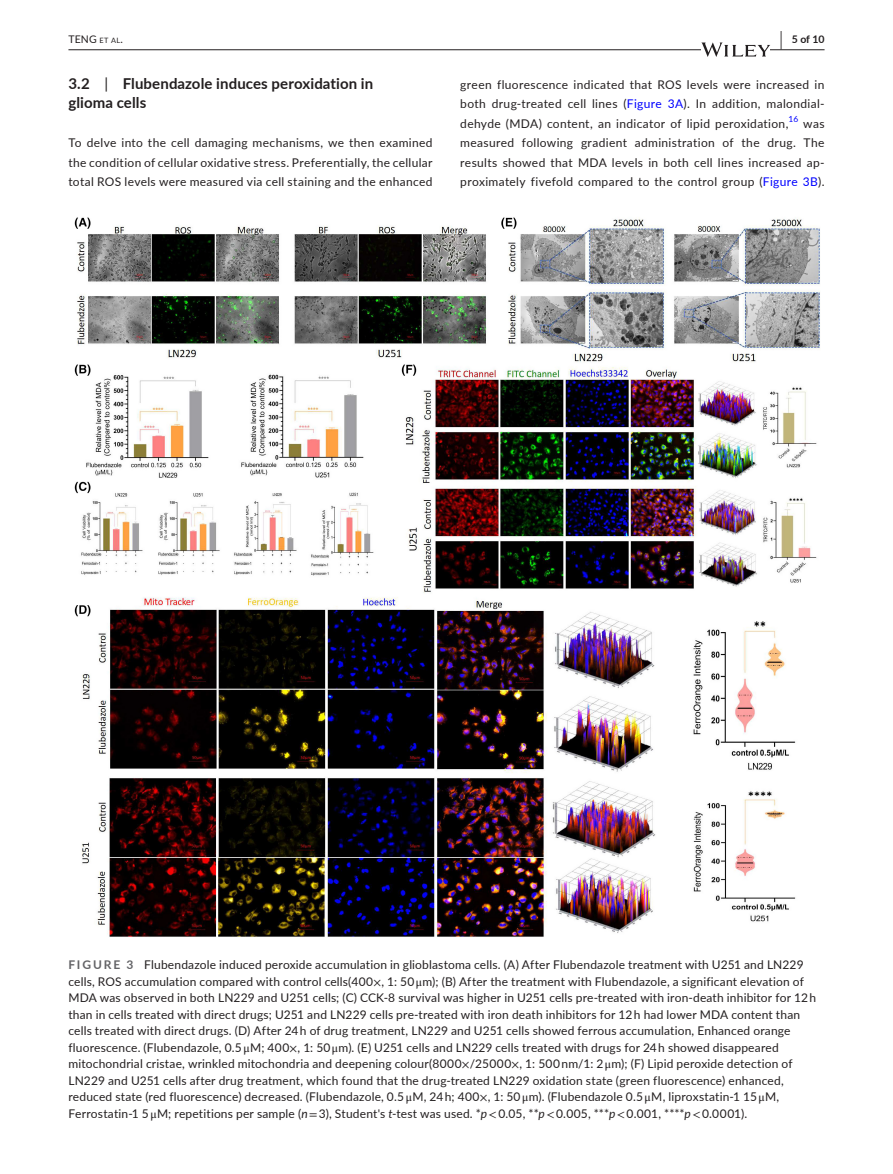
<style>
.page{position:relative;width:893px;height:1174px;background:#fff}
.page>*{position:absolute;margin:0;border:0;box-sizing:border-box;transform-origin:0 0}
.t1{font:700 15px/19.5px "Lato";letter-spacing:.01em;color:#231f20}
.t2{font:12px/16.5px "Lato";letter-spacing:.015em;color:#231f20;text-align:justify}
.t3{font:10.5px "Lato";color:#231f20}
.t4{font:700 10.5px "Lato";color:#231f20}
.t5{font:8.4px "Lato";color:#00f}
.s1{font-size:7.35px}
.s2{font-size:19.5px}
.s3{font-weight:400}
.s4{color:#00f}
.s5{font-weight:700;color:#636366}
.s6{font-family:"STIX"}
.s7{font-style:italic}
</style>
<div class="page">
<hr style="left:68px;top:49px;width:756px;height:1px;background:#231f20">
<svg style="left:701px;top:42px;width:69px;height:15px"></svg>
<img style="left:74px;top:217px;width:746px;height:720px">
<p class="t3" style="left:68px;top:31px;width:56px">TENG <span class="s1">et al</span>.</p>
<p class="t4" style="left:780px;top:31px;width:46px"><span class="s2">|</span> 5 of 10</p>
<p class="t1" style="left:68px;top:73px;width:306px">3.2 <span class="s3">|</span> Flubendazole induces peroxidation in glioma cells</p>
<p class="t2" style="left:68px;top:132px;width:366px;line-height:19.5px">To delve into the cell damaging mechanisms, we then examined the condition of cellular oxidative stress. Preferentially, the cellular total ROS levels were measured via cell staining and the enhanced</p>
<p class="t2" style="left:460px;top:74px;width:366px;line-height:19.5px">green fluorescence indicated that ROS levels were increased in both drug-treated cell lines (<span class="s4">Figure 3A</span>). In addition, malondial&shy;dehyde (MDA) content, an indicator of lipid peroxidation,</p>
<p class="t5" style="left:788px;top:113px;width:11px">16</p>
<p class="t2" style="left:460px;top:113px;width:366px;line-height:19.5px;text-indent:343px">was measured following gradient administration of the drug. The results showed that MDA levels in both cell lines increased ap&shy;proximately fivefold compared to the control group (<span class="s4">Figure 3B</span>).</p>
<p class="t2" style="left:68px;top:956px;width:749px;text-align:left"><span class="s5">FIGURE 3</span> Flubendazole induced peroxide accumulation in glioblastoma cells. (A) After Flubendazole treatment with U251 and LN229 cells, ROS accumulation compared with control cells(400<span class="s6">×</span>, 1: 50 <span class="s6">μ</span>m); (B) After the treatment with Flubendazole, a significant elevation of MDA was observed in both LN229 and U251 cells; (C) CCK-8 survival was higher in U251 cells pre-treated with iron-death inhibitor for 12 h than in cells treated with direct drugs; U251 and LN229 cells pre-treated with iron death inhibitors for 12 h had lower MDA content than cells treated with direct drugs. (D) After 24 h of drug treatment, LN229 and U251 cells showed ferrous accumulation, Enhanced orange fluorescence. (Flubendazole, 0.5 <span class="s6">μ</span>M; 400<span class="s6">×</span>, 1: 50 <span class="s6">μ</span>m). (E) U251 cells and LN229 cells treated with drugs for 24 h showed disappeared mitochondrial cristae, wrinkled mitochondria and deepening colour(8000<span class="s6">×</span>/25000<span class="s6">×</span>, 1: 500 nm/1: 2 <span class="s6">μ</span>m); (F) Lipid peroxide detection of LN229 and U251 cells after drug treatment, which found that the drug-treated LN229 oxidation state (green fluorescence) enhanced, reduced state (red fluorescence) decreased. (Flubendazole, 0.5 <span class="s6">μ</span>M, 24 h; 400<span class="s6">×</span>, 1: 50 <span class="s6">μ</span>m). (Flubendazole 0.5 <span class="s6">μ</span>M, liproxstatin-1 15 <span class="s6">μ</span>M, Ferrostatin-1 5 <span class="s6">μ</span>M; repetitions per sample (<span class="s7">n</span><span class="s6">=</span> 3), Student's <span class="s7">t</span>-test was used. *<span class="s7">p</span><span class="s6">&lt;</span> 0.05, **<span class="s7">p</span><span class="s6">&lt;</span> 0.005, ***<span class="s7">p</span><span class="s6">&lt;</span> 0.001, ****<span class="s7">p</span><span class="s6">&lt;</span> 0.0001).</p>
</div>
